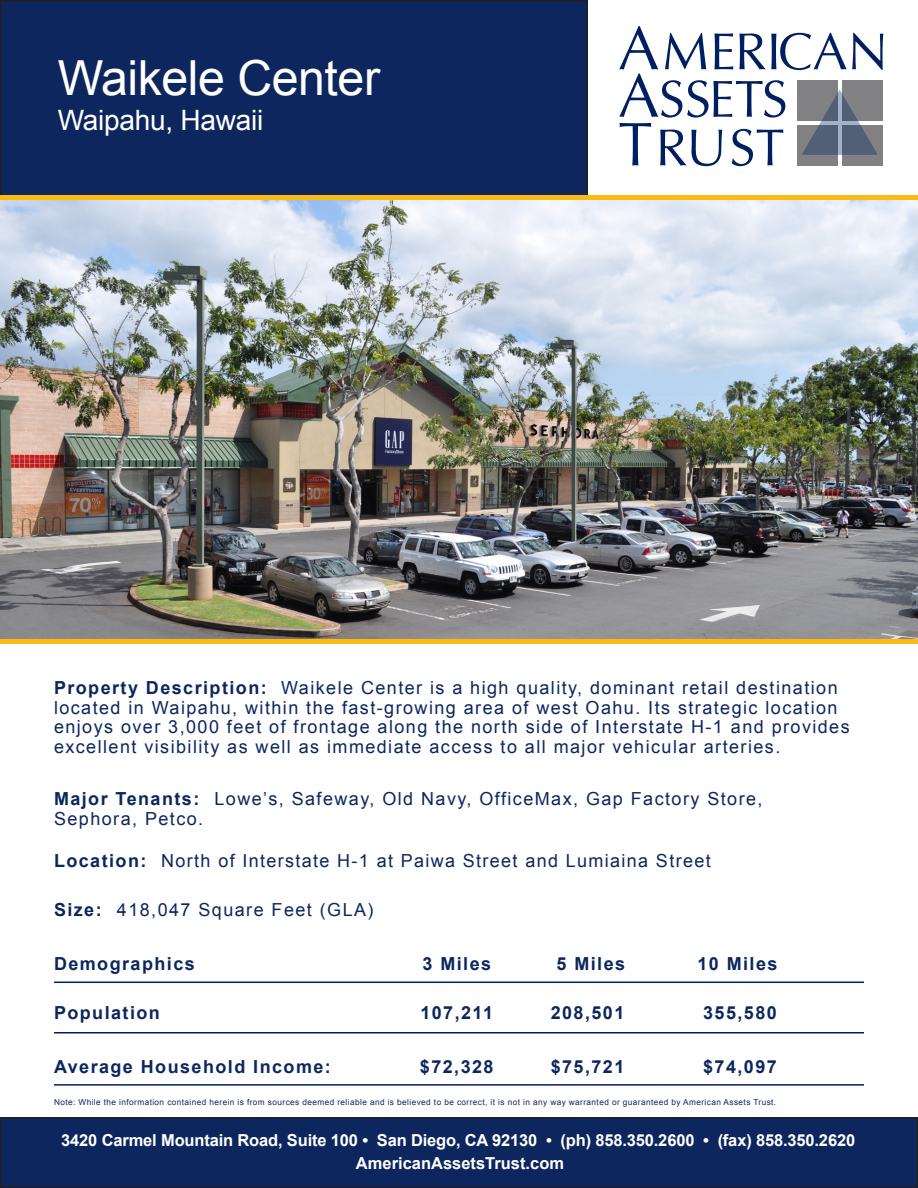
<style>
.page{position:relative;width:918px;height:1188px;background:#fff}
.page>*{position:absolute;margin:0;border:0;box-sizing:border-box;transform-origin:0 0}
.t1{font:48.3px "Arial";letter-spacing:-.01em;color:#fff}
.t2{font:28.05px "Arial";letter-spacing:-.01em;color:#fff}
.t3{font:18px "Arial";letter-spacing:.08em;color:#0d275e}
.t4{font:700 18px "Arial";letter-spacing:.08em;color:#0d275e}
.t5{font:700 16.5px "Arial";letter-spacing:-.01em;color:#fff}
.t6{font:8.25px "Arial";letter-spacing:.05em;color:#0d275e}
.s1{font-weight:700}
</style>
<div class="page">
<div style="left:1px;top:1px;width:586px;height:220px;background:#0d275e"></div>
<div style="left:0;top:0;width:588px;height:222px;border:2px solid #231f20"></div>
<svg style="left:619px;top:26px;width:264px;height:140px"></svg>
<div style="left:1px;top:1118px;width:916px;height:69px;background:#0d275e"></div>
<div style="left:0;top:1117px;width:918px;height:71px;border:2px solid #231f20"></div>
<hr style="left:54px;top:982px;width:810px;height:1px;background:#001f61">
<hr style="left:54px;top:1032px;width:810px;height:2px;background:#001f61">
<hr style="left:54px;top:1084px;width:810px;height:2px;background:#001f61">
<img style="left:0;top:200px;width:918px;height:439px">
<hr style="left:0;top:196px;width:918px;height:4px;background:#fcba12">
<hr style="left:0;top:639px;width:918px;height:4px;background:#fcba12">
<p class="t1" style="left:58px;top:47px;width:324px">Waikele Center</p>
<p class="t2" style="left:58px;top:102px;width:207px">Waipahu, Hawaii</p>
<p class="t3" style="left:54px;top:676px;width:785px"><span class="s1">Property Description:</span> Waikele Center is a high quality, dominant retail destination</p>
<p class="t3" style="left:54px;top:695px;width:785px">located in Waipahu, within the fast-growing area of west Oahu. Its strategic location</p>
<p class="t3" style="left:54px;top:715px;width:797px">enjoys over 3,000 feet of frontage along the north side of Interstate H-1 and provides</p>
<p class="t3" style="left:54px;top:734px;width:728px">excellent visibility as well as immediate access to all major vehicular arteries.</p>
<p class="t3" style="left:54px;top:787px;width:710px"><span class="s1">Major Tenants:</span> Lowe’s, Safeway, Old Navy, OfficeMax, Gap Factory Store,</p>
<p class="t3" style="left:54px;top:807px;width:151px">Sephora, Petco.</p>
<p class="t3" style="left:54px;top:849px;width:658px"><span class="s1">Location:</span> North of Interstate H-1 at Paiwa Street and Lumiaina Street</p>
<p class="t3" style="left:54px;top:898px;width:321px"><span class="s1">Size:</span> 418,047 Square Feet (GLA)</p>
<p class="t4" style="left:54px;top:951px;width:142px">Demographics</p>
<p class="t4" style="left:422px;top:951px;width:70px">3 Miles</p>
<p class="t4" style="left:556px;top:951px;width:70px">5 Miles</p>
<p class="t4" style="left:697px;top:951px;width:82px">10 Miles</p>
<p class="t4" style="left:54px;top:1001px;width:107px">Population</p>
<p class="t4" style="left:420px;top:1001px;width:74px">107,211</p>
<p class="t4" style="left:551px;top:1001px;width:75px">208,501</p>
<p class="t4" style="left:703px;top:1001px;width:75px">355,580</p>
<p class="t4" style="left:54px;top:1055px;width:278px">Average Household Income:</p>
<p class="t4" style="left:420px;top:1055px;width:75px">$72,328</p>
<p class="t4" style="left:551px;top:1055px;width:75px">$75,721</p>
<p class="t4" style="left:703px;top:1055px;width:75px">$74,097</p>
<p class="t6" style="left:54px;top:1097px;width:724px">Note: While the information contained herein is from sources deemed reliable and is believed to be correct, it is not in any way warranted or guaranteed by American Assets Trust.</p>
<p class="t5" style="left:61px;top:1130px;width:795px">3420 Carmel Mountain Road, Suite 100 • San Diego, CA 92130 • (ph) 858.350.2600 • (fax) 858.350.2620</p>
<p class="t5" style="left:356px;top:1152px;width:210px">AmericanAssetsTrust.com</p>
</div>
